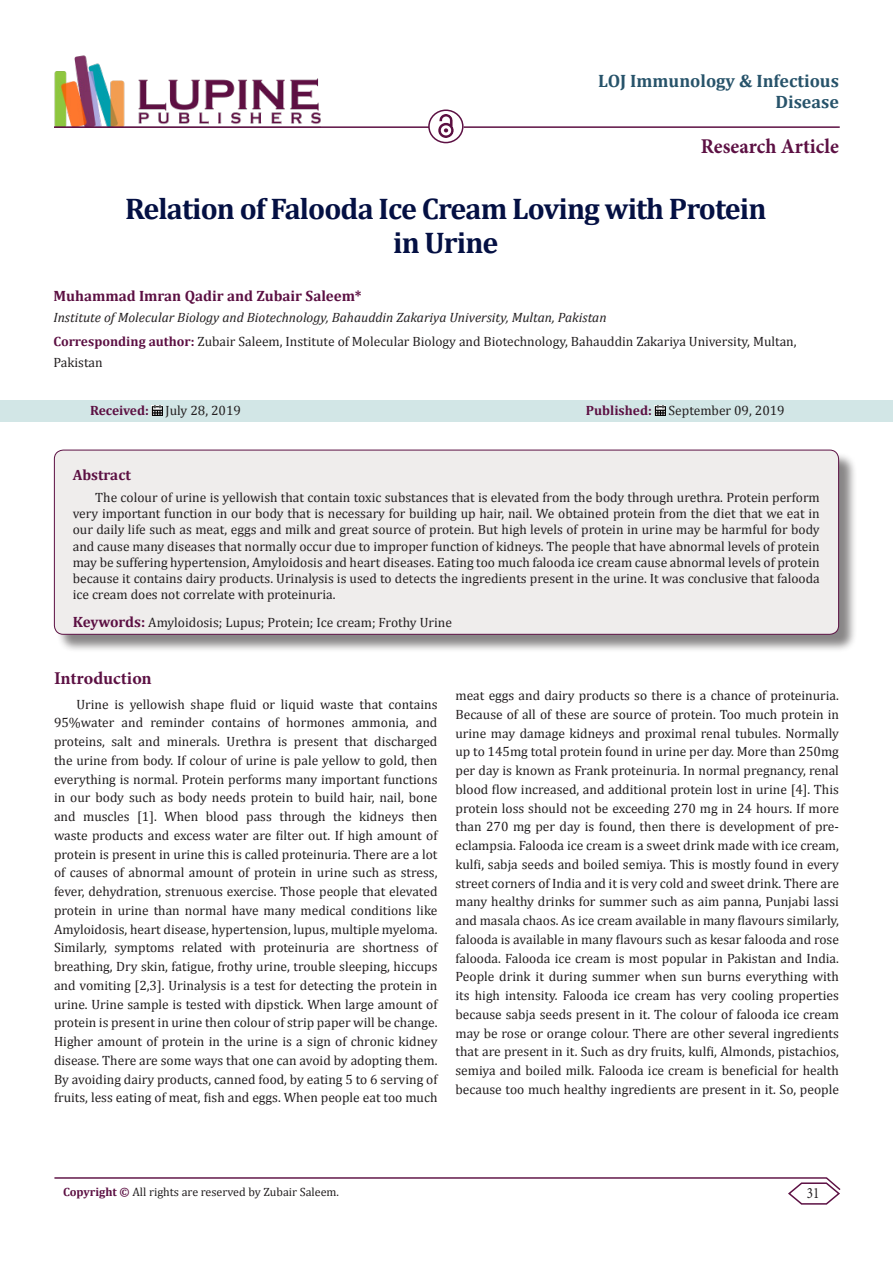
<style>
.page{position:relative;width:893px;height:1263px;background:#fff}
.page>*{position:absolute;margin:0;border:0;box-sizing:border-box;transform-origin:0 0}
.t1{font:700 30px "Cambria";letter-spacing:-.03em;color:#041043}
.t2{font:700 21px "Minion Pro";color:#5c1043;scale:.96 1}
.t3{font:700 18px/21.6px "Cambria";color:#27536a;text-align:right}
.t4{font:700 18px "Minion Pro";letter-spacing:-.005em;color:#5c1043}
.t5{font:15.75px "Minion Pro";color:#231f20;scale:.83 1}
.t6{font:700 15px "Cambria";color:#5c1043}
.t7{font:13.5px/18.8px "Cambria";color:#231f20;text-align:justify}
.t8{font:italic 13.5px "Cambria";color:#231f20}
.t9{font:12px "Cambria";color:#231f20}
.s1{font-weight:700;color:#5c1043}
.s2{font-weight:700;font-size:15px;color:#5c1043}
</style>
<div class="page">
<hr style="left:54px;top:1177px;width:773px;height:2px;background:#5c1043">
<svg style="left:787px;top:1177px;width:54px;height:28px"></svg>
<img style="left:54px;top:55px;width:267px;height:71px">
<hr style="left:54px;top:126px;width:375px;height:2px;background:#5c1043">
<img style="left:438px;top:115px;width:15px;height:23px">
<div style="left:0;top:400px;width:893px;height:21px;background:#d2e6e6"></div>
<svg style="left:152px;top:405px;width:11px;height:11px"></svg>
<svg style="left:655px;top:405px;width:11px;height:11px"></svg>
<div style="left:428px;top:109px;width:36px;height:34px;border:2px solid #5c1043;border-radius:50%"></div>
<hr style="left:464px;top:126px;width:376px;height:2px;background:#5c1043">
<div style="left:56px;top:452px;width:802px;height:201px;background:#231f20;opacity:.54"></div>
<div style="left:54px;top:450px;width:785px;height:184px;background:#efedec;border-radius:9px"></div>
<div style="left:54px;top:450px;width:785px;height:185px;border:1px solid #5c1043;border-radius:9px"></div>
<p class="t3" style="left:598px;top:69px;width:242px">LOJ Immunology &amp; Infectious<br>Disease</p>
<p class="t2" style="left:701px;top:131px;width:145px">Research Article</p>
<p class="t1" style="left:125px;top:188px;width:643px">Relation of Falooda Ice Cream Loving with Protein</p>
<p class="t1" style="left:393px;top:222px;width:107px">in Urine</p>
<p class="t6" style="left:53px;top:286px;width:310px">Muhammad Imran Qadir and Zubair Saleem*</p>
<p class="t8" style="left:53px;top:308px;width:555px">Institute of Molecular Biology and Biotechnology, Bahauddin Zakariya University, Multan, Pakistan</p>
<p class="t7" style="left:53px;top:332px;width:745px"><span class="s1">Corresponding author:</span> Zubair Saleem, Institute of Molecular Biology and Biotechnology, Bahauddin Zakariya University, Multan,</p>
<p class="t7" style="left:53px;top:353px;width:51px">Pakistan</p>
<p class="t7" style="left:90px;top:401px;width:152px"><span class="s1">Received:</span> July 28, 2019</p>
<p class="t7" style="left:586px;top:401px;width:200px"><span class="s1">Published:</span> September 09, 2019</p>
<p class="t6" style="left:73px;top:464px;width:60px">Abstract</p>
<p class="t7" style="left:73px;top:489px;width:749px;line-height:16.2px;text-indent:22px">The colour of urine is yellowish that contain toxic substances that is elevated from the body through urethra. Protein perform very important function in our body that is necessary for building up hair, nail. We obtained protein from the diet that we eat in our daily life such as meat, eggs and milk and great source of protein. But high levels of protein in urine may be harmful for body and cause many diseases that normally occur due to improper function of kidneys. The people that have abnormal levels of protein may be suffering hypertension, Amyloidosis and heart diseases. Eating too much falooda ice cream cause abnormal levels of protein because it contains dairy products. Urinalysis is used to detects the ingredients present in the urine. It was conclusive that falooda ice cream does not correlate with proteinuria.</p>
<p class="t7" style="left:73px;top:613px;width:381px"><span class="s2">Keywords:</span> Amyloidosis; Lupus; Protein; Ice cream; Frothy Urine</p>
<p class="t4" style="left:54px;top:665px;width:99px">Introduction</p>
<p class="t7" style="left:54px;top:695px;width:385px;text-indent:22px">Urine is yellowish shape fluid or liquid waste that contains 95%water and reminder contains of hormones ammonia, and proteins, salt and minerals. Urethra is present that discharged the urine from body. If colour of urine is pale yellow to gold, then everything is normal. Protein performs many important functions in our body such as body needs protein to build hair, nail, bone and muscles [1]. When blood pass through the kidneys then waste products and excess water are filter out. If high amount of protein is present in urine this is called proteinuria. There are a lot of causes of abnormal amount of protein in urine such as stress, fever, dehydration, strenuous exercise. Those people that elevated protein in urine than normal have many medical conditions like Amyloidosis, heart disease, hypertension, lupus, multiple myeloma.<br>Similarly, symptoms related with proteinuria are shortness of breathing, Dry skin, fatigue, frothy urine, trouble sleeping, hiccups and vomiting [2,3]. Urinalysis is a test for detecting the protein in urine. Urine sample is tested with dipstick. When large amount of protein is present in urine then colour of strip paper will be change.<br>Higher amount of protein in the urine is a sign of chronic kidney disease. There are some ways that one can avoid by adopting them.<br>By avoiding dairy products, canned food, by eating 5 to 6 serving of fruits, less eating of meat, fish and eggs. When people eat too much</p>
<p class="t7" style="left:455px;top:686px;width:385px">meat eggs and dairy products so there is a chance of proteinuria.<br>Because of all of these are source of protein. Too much protein in urine may damage kidneys and proximal renal tubules. Normally up to 145mg total protein found in urine per day. More than 250mg per day is known as Frank proteinuria. In normal pregnancy, renal blood flow increased, and additional protein lost in urine [4]. This protein loss should not be exceeding 270 mg in 24 hours. If more than 270 mg per day is found, then there is development of pre&shy;eclampsia. Falooda ice cream is a sweet drink made with ice cream, kulfi, sabja seeds and boiled semiya. This is mostly found in every street corners of India and it is very cold and sweet drink. There are many healthy drinks for summer such as aim panna, Punjabi lassi and masala chaos. As ice cream available in many flavours similarly, falooda is available in many flavours such as kesar falooda and rose falooda. Falooda ice cream is most popular in Pakistan and India.<br>People drink it during summer when sun burns everything with its high intensity. Falooda ice cream has very cooling properties because sabja seeds present in it. The colour of falooda ice cream may be rose or orange colour. There are other several ingredients that are present in it. Such as dry fruits, kulfi, Almonds, pistachios, semiya and boiled milk. Falooda ice cream is beneficial for health because too much healthy ingredients are present in it. So, people</p>
<p class="t9" style="left:63px;top:1185px;width:278px"><span class="s1">Copyright ©</span> All rights are reserved by Zubair Saleem.</p>
<p class="t5" style="left:807px;top:1183px;width:17px">31</p>
</div>
